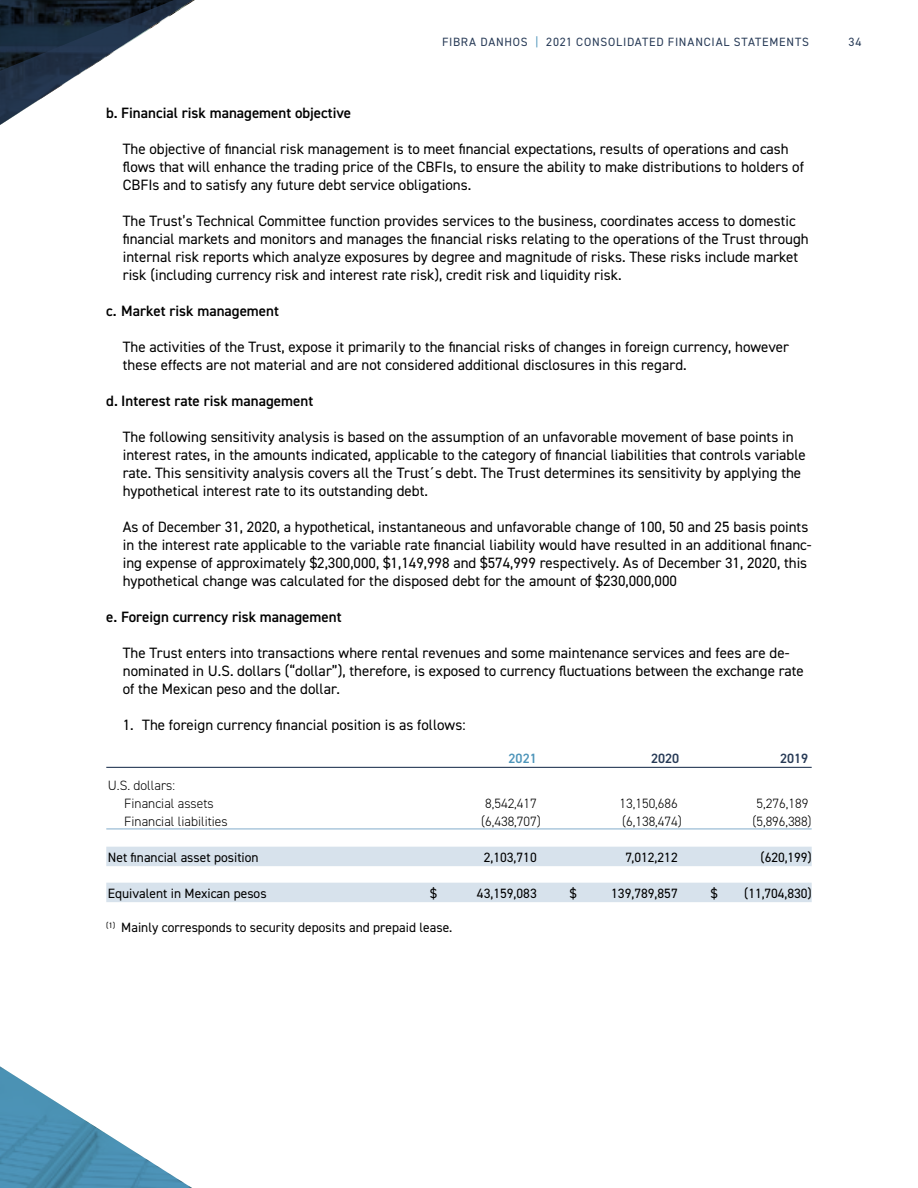
<style>
.page{position:relative;width:918px;height:1188px;background:#fff}
.page>*{position:absolute;margin:0;border:0;box-sizing:border-box;transform-origin:0 0}
.t1{font:15px/18px "DIN2014";color:#000}
.t2{font:600 15px "DIN2014";color:#000}
.t3{font:13.5px "DIN2014";color:#000}
.t4{font:300 13.5px/18px "DIN2014";color:#000}
.t5{font:600 13.5px "DIN2014";color:#283b57}
.t6{font:600 13.5px "DIN2014";color:#4e95ba}
.t7{font:12px "DIN2014";letter-spacing:.06em;color:#283b57}
.s1{color:#4e95ba}
</style>
<div class="page">
<svg style="left:0;top:0;width:195px;height:125px"></svg>
<svg style="left:0;top:1066px;width:192px;height:122px"></svg>
<hr style="left:106px;top:767px;width:706px;height:1px;background:#283b57">
<hr style="left:106px;top:829px;width:706px;height:1px;background:#83adcb">
<div style="left:106px;top:847px;width:706px;height:19px;background:#d7e2ec"></div>
<div style="left:106px;top:883px;width:706px;height:19px;background:#d7e2ec"></div>
<p class="t7" style="left:442px;top:35px;width:369px">FIBRA DANHOS <span class="s1">|</span> 2021 CONSOLIDATED FINANCIAL STATEMENTS</p>
<p class="t7" style="left:849px;top:35px;width:14px">34</p>
<p class="t2" style="left:106px;top:103px;width:246px">b. Financial risk management objective</p>
<p class="t1" style="left:123px;top:140px;width:683px">The objective of financial risk management is to meet financial expectations, results of operations and cash flows that will enhance the trading price of the CBFIs, to ensure the ability to make distributions to holders of<br>CBFIs and to satisfy any future debt service obligations.</p>
<p class="t1" style="left:123px;top:212px;width:687px">The Trust’s Technical Committee function provides services to the business, coordinates access to domestic financial markets and monitors and manages the financial risks relating to the operations of the Trust through internal risk reports which analyze exposures by degree and magnitude of risks. These risks include market risk (including currency risk and interest rate risk), credit risk and liquidity risk.</p>
<p class="t2" style="left:106px;top:301px;width:174px">c. Market risk management</p>
<p class="t1" style="left:123px;top:338px;width:668px">The activities of the Trust, expose it primarily to the financial risks of changes in foreign currency, however these effects are not material and are not considered additional disclosures in this regard.</p>
<p class="t2" style="left:106px;top:391px;width:208px">d. Interest rate risk management</p>
<p class="t1" style="left:123px;top:428px;width:685px">The following sensitivity analysis is based on the assumption of an unfavorable movement of base points in interest rates, in the amounts indicated, applicable to the category of financial liabilities that controls variable rate. This sensitivity analysis covers all the Trust´s debt. The Trust determines its sensitivity by applying the hypothetical interest rate to its outstanding debt.</p>
<p class="t1" style="left:123px;top:518px;width:690px">As of December 31, 2020, a hypothetical, instantaneous and unfavorable change of 100, 50 and 25 basis points in the interest rate applicable to the variable rate financial liability would have resulted in an additional financ&shy;ing expense of approximately $2,300,000, $1,149,998 and $574,999 respectively. As of December 31, 2020, this hypothetical change was calculated for the disposed debt for the amount of $230,000,000</p>
<p class="t2" style="left:106px;top:607px;width:237px">e. Foreign currency risk management</p>
<p class="t1" style="left:123px;top:644px;width:683px">The Trust enters into transactions where rental revenues and some maintenance services and fees are de&shy;nominated in U.S. dollars (“dollar”), therefore, is exposed to currency fluctuations between the exchange rate of the Mexican peso and the dollar.</p>
<p class="t1" style="left:123px;top:716px;width:344px">1. The foreign currency financial position is as follows:</p>
<p class="t6" style="left:509px;top:749px;width:30px">2021</p>
<p class="t5" style="left:651px;top:749px;width:30px">2020</p>
<p class="t5" style="left:780px;top:749px;width:30px">2019</p>
<p class="t4" style="left:124px;top:776px;width:91px;text-indent:-16px">U.S. dollars:<br>Financial assets</p>
<p class="t4" style="left:485px;top:794px;width:53px">8,542,417</p>
<p class="t4" style="left:620px;top:794px;width:60px">13,150,686</p>
<p class="t4" style="left:757px;top:794px;width:53px">5,276,189</p>
<p class="t4" style="left:124px;top:812px;width:105px">Financial liabilities</p>
<p class="t4" style="left:481px;top:812px;width:61px">(6,438,707)</p>
<p class="t4" style="left:622px;top:812px;width:61px">(6,138,474)</p>
<p class="t4" style="left:753px;top:812px;width:61px">(5,896,388)</p>
<p class="t3" style="left:108px;top:848px;width:152px">Net financial asset position</p>
<p class="t3" style="left:484px;top:848px;width:55px">2,103,710</p>
<p class="t3" style="left:625px;top:848px;width:54px">7,012,212</p>
<p class="t3" style="left:761px;top:848px;width:53px">(620,199)</p>
<p class="t3" style="left:108px;top:884px;width:160px">Equivalent in Mexican pesos</p>
<p class="t3" style="left:430px;top:884px;width:8px">$</p>
<p class="t3" style="left:477px;top:884px;width:61px">43,159,083</p>
<p class="t3" style="left:570px;top:884px;width:8px">$</p>
<p class="t3" style="left:611px;top:884px;width:68px">139,789,857</p>
<p class="t3" style="left:711px;top:884px;width:8px">$</p>
<p class="t3" style="left:744px;top:884px;width:69px">(11,704,830)</p>
<p class="t3" style="left:106px;top:919px;width:348px"><sup>(1)</sup> Mainly corresponds to security deposits and prepaid lease.</p>
</div>
